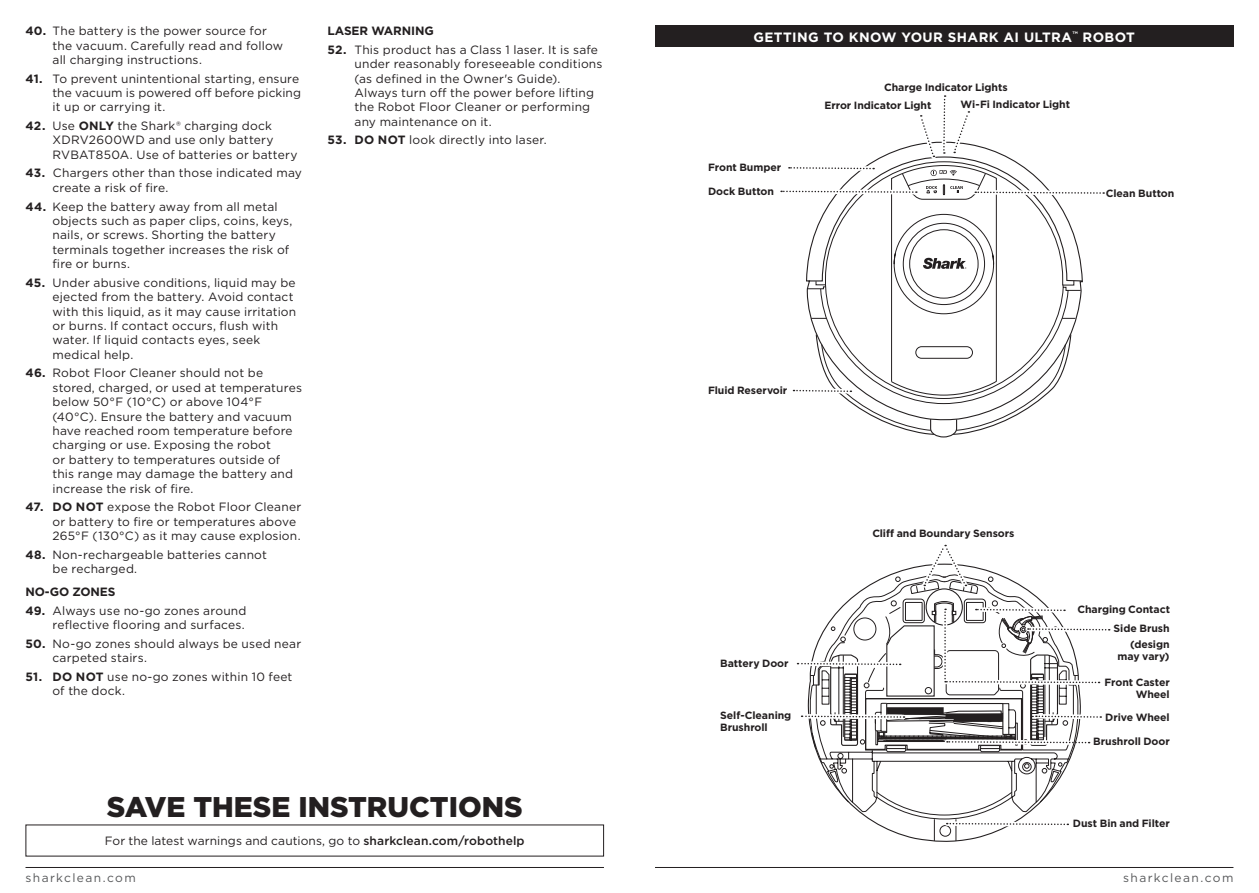
<style>
.page{position:relative;width:1259px;height:893px;background:#fff}
.page>*{position:absolute;margin:0;border:0;box-sizing:border-box;transform-origin:0 0}
.t1{font:900 28.5px "Gotham";color:#231f20}
.t2{font:700 13.5px "Gotham";letter-spacing:.03em;color:#fff}
.t3{font:12px/14.4px "Gotham";letter-spacing:.015em;color:#231f20}
.t4{font:12px "Gotham";letter-spacing:.115em;color:#57585a}
.t5{font:700 12px "Gotham";letter-spacing:-.01em;color:#231f20}
.t6{font:700 10.5px/12px "Gotham";letter-spacing:-.005em;color:#231f20;text-align:right}
.s1{font-weight:700}
.s2{font-weight:500}
</style>
<div class="page">
<hr style="left:655px;top:867px;width:578px;height:1px;background:#231f20">
<hr style="left:26px;top:867px;width:578px;height:1px;background:#231f20">
<div style="left:655px;top:26px;width:578px;height:21px;background:#231f20"></div>
<svg style="left:780px;top:95px;width:325px;height:342px"></svg>
<svg style="left:796px;top:544px;width:313px;height:297px"></svg>
<p class="t3" style="left:52px;top:23px;width:232px;text-indent:-27px"><span class="s1">40.</span> The battery is the power source for the vacuum. Carefully read and follow all charging instructions.</p>
<p class="t3" style="left:52px;top:71px;width:250px;text-indent:-27px"><span class="s1">41.</span> To prevent unintentional starting, ensure the vacuum is powered off before picking it up or carrying it.</p>
<p class="t3" style="left:52px;top:118px;width:246px;text-indent:-27px"><span class="s1">42.</span> Use <span class="s1">ONLY</span> the Shark® charging dock<br>XDRV2600WD and use only battery<br>RVBAT850A. Use of batteries or battery</p>
<p class="t3" style="left:52px;top:166px;width:251px;text-indent:-27px"><span class="s1">43.</span> Chargers other than those indicated may create a risk of fire.</p>
<p class="t3" style="left:52px;top:199px;width:241px;text-indent:-27px"><span class="s1">44.</span> Keep the battery away from all metal objects such as paper clips, coins, keys, nails, or screws. Shorting the battery terminals together increases the risk of fire or burns.</p>
<p class="t3" style="left:52px;top:275px;width:245px;text-indent:-27px"><span class="s1">45.</span> Under abusive conditions, liquid may be ejected from the battery. Avoid contact with this liquid, as it may cause irritation or burns. If contact occurs, flush with water. If liquid contacts eyes, seek medical help.</p>
<p class="t3" style="left:52px;top:366px;width:251px;text-indent:-27px"><span class="s1">46.</span> Robot Floor Cleaner should not be stored, charged, or used at temperatures below 50°F (10°C) or above 104°F (40°C). Ensure the battery and vacuum have reached room temperature before charging or use. Exposing the robot<br>or battery to temperatures outside of this range may damage the battery and increase the risk of fire.</p>
<p class="t3" style="left:52px;top:500px;width:250px;text-indent:-27px"><span class="s1">47. DO NOT</span> expose the Robot Floor Cleaner or battery to fire or temperatures above<br>265°F (130°C) as it may cause explosion.</p>
<p class="t3" style="left:52px;top:547px;width:216px;text-indent:-27px"><span class="s1">48.</span> Non-rechargeable batteries cannot be recharged.</p>
<p class="t5" style="left:26px;top:584px;width:92px">NO-GO ZONES</p>
<p class="t3" style="left:26px;top:603px;width:222px;text-align:right"><span class="s1">49.</span> Always use no-go zones around reflective flooring and surfaces.</p>
<p class="t3" style="left:52px;top:636px;width:250px;text-indent:-27px"><span class="s1">50.</span> No-go zones should always be used near carpeted stairs.</p>
<p class="t3" style="left:52px;top:669px;width:241px;text-indent:-27px"><span class="s1">51. DO NOT</span> use no-go zones within 10 feet of the dock.</p>
<p class="t5" style="left:327px;top:23px;width:108px">LASER WARNING</p>
<p class="t3" style="left:354px;top:42px;width:249px;text-indent:-27px"><span class="s1">52.</span> This product has a Class 1 laser. It is safe under reasonably foreseeable conditions (as defined in the Owner's Guide).<br>Always turn off the power before lifting the Robot Floor Cleaner or performing any maintenance on it.</p>
<p class="t3" style="left:327px;top:133px;width:221px"><span class="s1">53. DO NOT</span> look directly into laser.</p>
<h1 class="t1" style="left:107px;top:787px;width:417px">SAVE THESE INSTRUCTIONS</h1>
<p class="t3" style="left:105px;top:834px;width:421px">For the latest warnings and cautions, go to <span class="s2">sharkclean.com/robothelp</span></p>
<p class="t2" style="left:753px;top:28px;width:383px">GETTING TO KNOW YOUR SHARK AI ULTRA<sup>™</sup> ROBOT</p>
<p class="t6" style="left:708px;top:161px;width:75px">Front Bumper</p>
<p class="t6" style="left:708px;top:185px;width:67px">Dock Button</p>
<p class="t6" style="left:960px;top:79px;width:111px;line-height:17.2px;text-align:left;text-indent:-77px">Charge Indicator Lights<br>Wi-Fi Indicator Light</p>
<p class="t6" style="left:824px;top:99px;width:109px">Error Indicator Light</p>
<p class="t6" style="left:1106px;top:187px;width:70px">Clean Button</p>
<p class="t6" style="left:708px;top:384px;width:81px">Fluid Reservoir</p>
<p class="t6" style="left:720px;top:657px;width:70px">Battery Door</p>
<p class="t6" style="left:872px;top:528px;width:144px">Cliff and Boundary Sensors</p>
<p class="t6" style="left:1077px;top:599px;width:94px;line-height:19.5px">Charging Contact<br>Side Brush</p>
<p class="t6" style="left:1117px;top:638px;width:54px">(design may vary)</p>
<p class="t6" style="left:1104px;top:677px;width:67px">Front Caster<br>Wheel</p>
<p class="t6" style="left:720px;top:710px;width:73px;text-align:left">Self-Cleaning<br>Brushroll</p>
<p class="t6" style="left:1105px;top:711px;width:66px">Drive Wheel</p>
<p class="t6" style="left:1093px;top:735px;width:78px">Brushroll Door</p>
<p class="t6" style="left:1073px;top:817px;width:98px">Dust Bin and Filter</p>
<p class="t4" style="left:26px;top:870px;width:112px">sharkclean.com</p>
<p class="t4" style="left:1123px;top:870px;width:112px">sharkclean.com</p>
</div>
